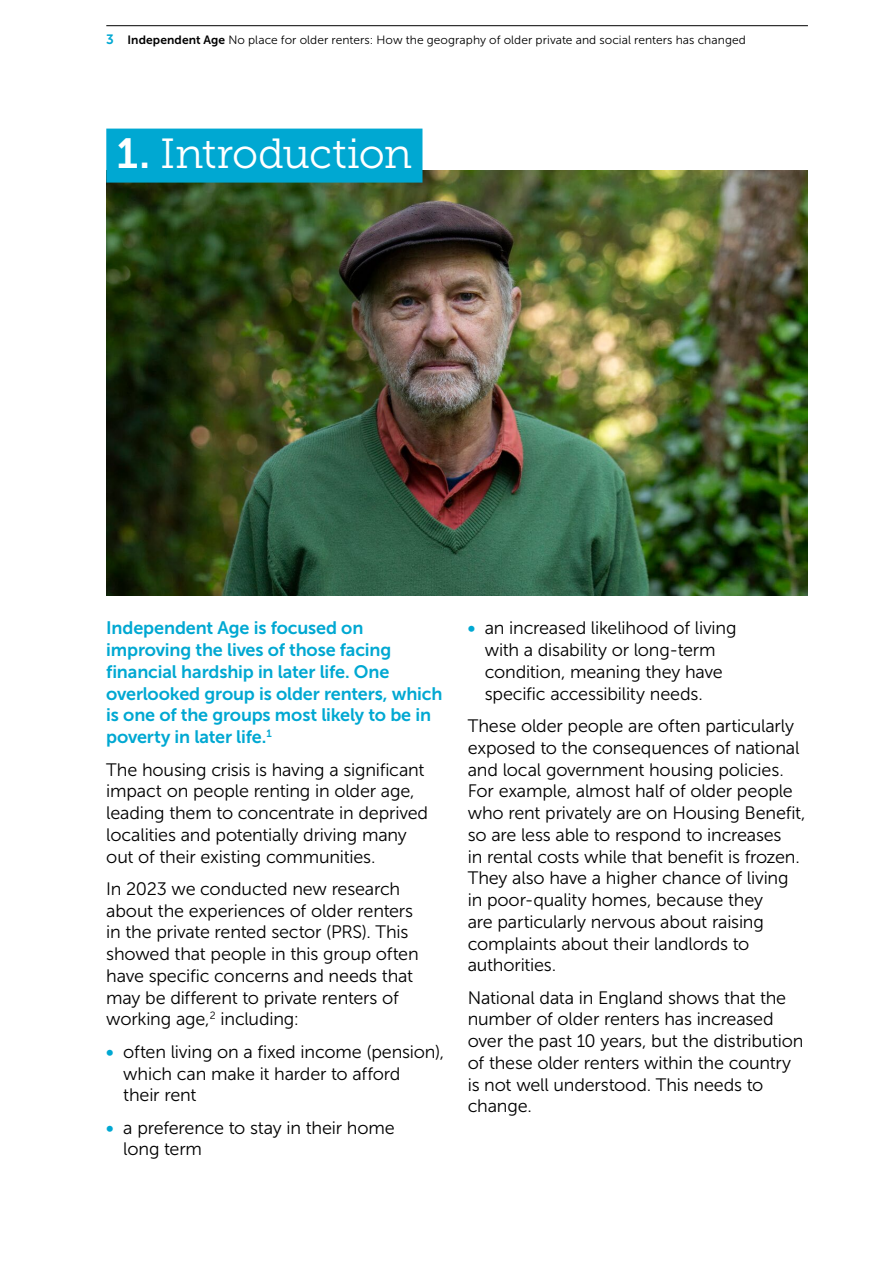
<style>
.page{position:relative;width:893px;height:1263px;background:#fff}
.page>*{position:absolute;margin:0;border:0;box-sizing:border-box;transform-origin:0 0}
.H2_numbered_headings{font:42px "Museo Slab 300";letter-spacing:-.025em;color:#fff}
.P___Body{font:18px/21.8px "Museo Sans 300";letter-spacing:-.01em;color:#000}
.P___Bullets{font:18px/21.8px "Museo Sans 300";letter-spacing:-.01em;color:#000}
.P___Intro_para{font:18px/21.8px "Museo Sans 700";letter-spacing:-.01em;color:#00a8d2}
.t1{font:12px "Museo Sans 300";letter-spacing:.01em;color:#000}
.s1{font-family:"Museo Sans 700";font-size:13.5px;color:#00a8d2}
.s2{font-family:"Museo Sans 700"}
.s3{font-family:"Museo Slab 700"}
.s4{font-family:"Museo Sans 700";color:#00a8d2}
</style>
<div class="page">
<img style="left:106px;top:170px;width:702px;height:425px">
<div style="left:106px;top:129px;width:316px;height:54px;background:#00a8d2"></div>
<hr style="left:106px;top:25px;width:702px;height:1px;background:#000">
<p class="t1" style="left:106px;top:34px;width:641px"><span class="s1">3</span> <span class="s2">Independent Age</span> No place for older renters: How the geography of older private and social renters has changed</p>
<p class="H2_numbered_headings" style="left:117px;top:130px;width:297px"><span class="s3">1.</span> Introduction</p>
<p class="P___Intro_para" style="left:106px;top:617px;width:338px">Independent Age is focused on improving the lives of those facing financial hardship in later life. One overlooked group is older renters, which is one of the groups most likely to be in poverty in later life.<sup>1</sup></p>
<p class="P___Body" style="left:106px;top:758px;width:323px">The housing crisis is having a significant impact on people renting in older age, leading them to concentrate in deprived localities and potentially driving many out of their existing communities.</p>
<p class="P___Body" style="left:106px;top:878px;width:314px">In 2023 we conducted new research about the experiences of older renters in the private rented sector (PRS). This showed that people in this group often have specific concerns and needs that may be different to private renters of working age,<sup>2</sup> including:</p>
<p class="P___Bullets" style="left:123px;top:1041px;width:322px;text-indent:-17px"><span class="s4">•</span> often living on a fixed income (pension), which can make it harder to afford<br>their rent</p>
<p class="P___Bullets" style="left:123px;top:1117px;width:273px;text-indent:-17px"><span class="s4">•</span> a preference to stay in their home long term</p>
<p class="P___Bullets" style="left:485px;top:617px;width:253px;text-indent:-17px"><span class="s4">•</span> an increased likelihood of living with a disability or long-term condition, meaning they have specific accessibility needs.</p>
<p class="P___Body" style="left:468px;top:715px;width:339px">These older people are often particularly exposed to the consequences of national and local government housing policies.<br>For example, almost half of older people who rent privately are on Housing Benefit, so are less able to respond to increases<br>in rental costs while that benefit is frozen.<br>They also have a higher chance of living in poor-quality homes, because they<br>are particularly nervous about raising complaints about their landlords to authorities.</p>
<p class="P___Body" style="left:468px;top:987px;width:337px">National data in England shows that the number of older renters has increased over the past 10 years, but the distribution of these older renters within the country is not well understood. This needs to change.</p>
</div>
